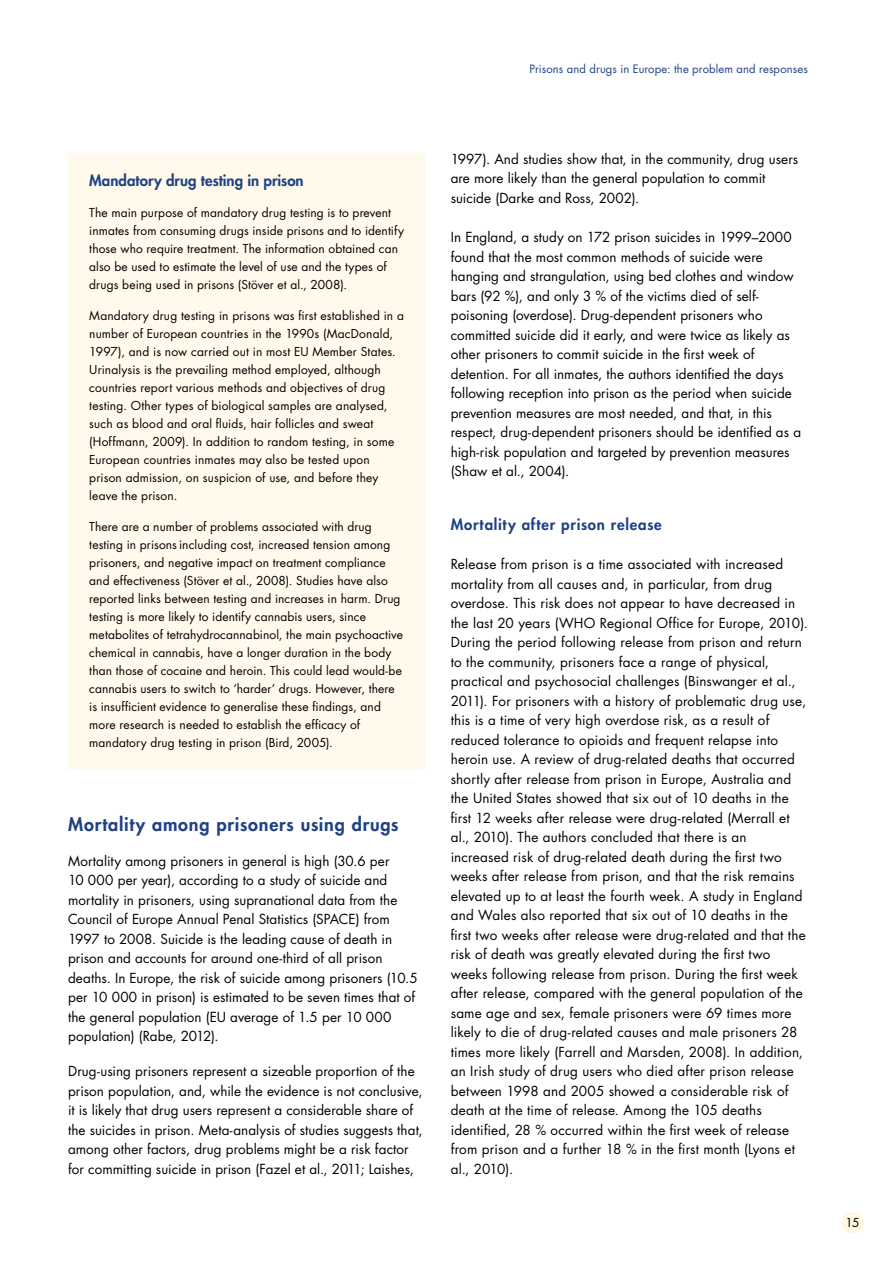
<style>
.page{position:relative;width:893px;height:1263px;background:#fff}
.page>*{position:absolute;margin:0;border:0;box-sizing:border-box;transform-origin:0 0}
._02-Titulo_02{font:800 18px "Futura";letter-spacing:.045em;color:#204184}
._07-Titulo_caja_amar{font:800 15px "Futura";color:#204184}
._03-Titulo_03{font:800 15px "Futura";letter-spacing:.055em;color:#204184}
._04-Texto_general{font:13.5px/19.5px "Futura";letter-spacing:.01em;color:#000}
._08-Texto_caja_amari{font:12px/18px "Futura";letter-spacing:.01em;color:#000}
.t1{font:11.25px "Futura";letter-spacing:.01em;color:#204184}
</style>
<div class="page">
<div style="left:842px;top:1212px;width:21px;height:21px;background:#fff7df;border-radius:50%"></div>
<div style="left:68px;top:153px;width:357px;height:617px;background:#fffaeb"></div>
<p class="t1" style="left:529px;top:61px;width:280px">Prisons and drugs in Europe: the problem and responses</p>
<p class="_07-Titulo_caja_amar" style="left:89px;top:171px;width:216px">Mandatory drug testing in prison</p>
<p class="_08-Texto_caja_amari" style="left:89px;top:203px;width:316px">The main purpose of mandatory drug testing is to prevent inmates from consuming drugs inside prisons and to identify those who require treatment. The information obtained can also be used to estimate the level of use and the types of drugs being used in prisons (Stöver et al., 2008).</p>
<p class="_08-Texto_caja_amari" style="left:89px;top:306px;width:316px">Mandatory drug testing in prisons was first established in a number of European countries in the 1990s (MacDonald, 1997), and is now carried out in most EU Member States.<br>Urinalysis is the prevailing method employed, although countries report various methods and objectives of drug testing. Other types of biological samples are analysed, such as blood and oral fluids, hair follicles and sweat (Hoffmann, 2009). In addition to random testing, in some European countries inmates may also be tested upon prison admission, on suspicion of use, and before they leave the prison.</p>
<p class="_08-Texto_caja_amari" style="left:89px;top:517px;width:315px">There are a number of problems associated with drug testing in prisons including cost, increased tension among prisoners, and negative impact on treatment compliance and effectiveness (Stöver et al., 2008). Studies have also reported links between testing and increases in harm. Drug testing is more likely to identify cannabis users, since metabolites of tetrahydrocannabinol, the main psychoactive chemical in cannabis, have a longer duration in the body than those of cocaine and heroin. This could lead would-be cannabis users to switch to ‘harder’ drugs. However, there is insufficient evidence to generalise these findings, and more research is needed to establish the efficacy of mandatory drug testing in prison (Bird, 2005).</p>
<p class="_02-Titulo_02" style="left:68px;top:812px;width:332px">Mortality among prisoners using drugs</p>
<p class="_04-Texto_general" style="left:68px;top:851px;width:351px">Mortality among prisoners in general is high (30.6 per<br>10 000 per year), according to a study of suicide and mortality in prisoners, using supranational data from the Council of Europe Annual Penal Statistics (SPACE) from 1997 to 2008. Suicide is the leading cause of death in prison and accounts for around one-third of all prison deaths. In Europe, the risk of suicide among prisoners (10.5 per 10 000 in prison) is estimated to be seven times that of the general population (EU average of 1.5 per 10 000 population) (Rabe, 2012).</p>
<p class="_04-Texto_general" style="left:68px;top:1061px;width:356px">Drug-using prisoners represent a sizeable proportion of the prison population, and, while the evidence is not conclusive, it is likely that drug users represent a considerable share of the suicides in prison. Meta-analysis of studies suggests that, among other factors, drug problems might be a risk factor for committing suicide in prison (Fazel et al., 2011; Laishes,</p>
<p class="_04-Texto_general" style="left:451px;top:149px;width:349px">1997). And studies show that, in the community, drug users are more likely than the general population to commit suicide (Darke and Ross, 2002).</p>
<p class="_04-Texto_general" style="left:451px;top:227px;width:352px">In England, a study on 172 prison suicides in 1999–2000 found that the most common methods of suicide were hanging and strangulation, using bed clothes and window bars (92 %), and only 3 % of the victims died of self&shy;poisoning (overdose). Drug-dependent prisoners who committed suicide did it early, and were twice as likely as other prisoners to commit suicide in the first week of detention. For all inmates, the authors identified the days following reception into prison as the period when suicide prevention measures are most needed, and that, in this respect, drug-dependent prisoners should be identified as a high-risk population and targeted by prevention measures (Shaw et al., 2004).</p>
<p class="_03-Titulo_03" style="left:451px;top:514px;width:213px">Mortality after prison release</p>
<p class="_04-Texto_general" style="left:451px;top:554px;width:359px">Release from prison is a time associated with increased mortality from all causes and, in particular, from drug overdose. This risk does not appear to have decreased in the last 20 years (WHO Regional Office for Europe, 2010).<br>During the period following release from prison and return to the community, prisoners face a range of physical, practical and psychosocial challenges (Binswanger et al., 2011). For prisoners with a history of problematic drug use, this is a time of very high overdose risk, as a result of reduced tolerance to opioids and frequent relapse into heroin use. A review of drug-related deaths that occurred shortly after release from prison in Europe, Australia and the United States showed that six out of 10 deaths in the first 12 weeks after release were drug-related (Merrall et al., 2010). The authors concluded that there is an increased risk of drug-related death during the first two weeks after release from prison, and that the risk remains elevated up to at least the fourth week. A study in England and Wales also reported that six out of 10 deaths in the first two weeks after release were drug-related and that the risk of death was greatly elevated during the first two weeks following release from prison. During the first week after release, compared with the general population of the same age and sex, female prisoners were 69 times more likely to die of drug-related causes and male prisoners 28 times more likely (Farrell and Marsden, 2008). In addition, an Irish study of drug users who died after prison release between 1998 and 2005 showed a considerable risk of death at the time of release. Among the 105 deaths identified, 28 % occurred within the first week of release from prison and a further 18 % in the first month (Lyons et al., 2010).</p>
<p class="_08-Texto_caja_amari" style="left:846px;top:1214px;width:15px">15</p>
</div>
